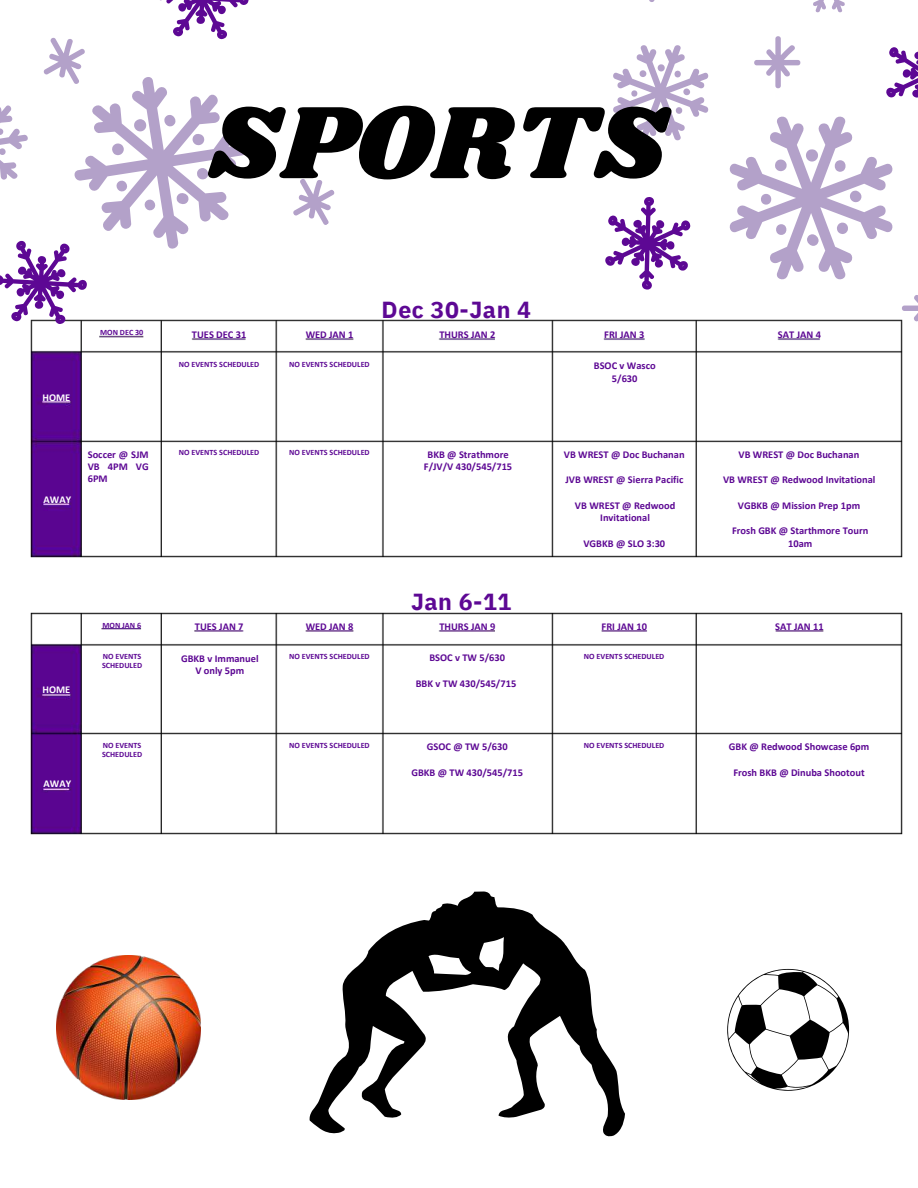
<style>
.page{position:relative;width:918px;height:1188px;background:#fff}
.page>*{position:absolute;margin:0;border:0;box-sizing:border-box;transform-origin:0 0}
.t1{font:106.5px "Shrikhand";color:#000}
.t2{font:700 23.25px "IBM Plex Sans";letter-spacing:.025em;color:#5d0894}
.t3{font:700 10.5px/12.1px "Calibri";color:#5d0894;text-align:center}
.t4{font:700 10.5px "Calibri";color:#fff}
.t5{font:700 8.1px/9.6px "Calibri";color:#5d0894}
</style>
<div class="page">
<img style="left:30px;top:319px;width:873px;height:239px">
<img style="left:30px;top:612px;width:873px;height:223px">
<svg style="left:160px;top:0;width:89px;height:40px"></svg>
<svg style="left:0;top:240px;width:101px;height:105px"></svg>
<svg style="left:293px;top:179px;width:42px;height:46px"></svg>
<svg style="left:0;top:37px;width:73px;height:143px"></svg>
<svg style="left:46px;top:48px;width:201px;height:229px"></svg>
<svg style="left:110px;top:141px;width:16px;height:16px"></svg>
<svg style="left:132px;top:117px;width:16px;height:17px"></svg>
<svg style="left:162px;top:113px;width:15px;height:15px"></svg>
<svg style="left:190px;top:132px;width:16px;height:15px"></svg>
<svg style="left:195px;top:166px;width:15px;height:16px"></svg>
<svg style="left:175px;top:191px;width:16px;height:16px"></svg>
<svg style="left:141px;top:197px;width:18px;height:16px"></svg>
<svg style="left:113px;top:178px;width:17px;height:16px"></svg>
<svg style="left:605px;top:197px;width:85px;height:93px"></svg>
<svg style="left:613px;top:45px;width:96px;height:96px"></svg>
<svg style="left:813px;top:0;width:32px;height:13px"></svg>
<svg style="left:727px;top:36px;width:191px;height:298px"></svg>
<img style="left:57px;top:956px;width:144px;height:144px">
<svg style="left:309px;top:891px;width:316px;height:246px"></svg>
<svg style="left:727px;top:969px;width:122px;height:122px"></svg>
<h1 class="t1" style="left:209px;top:69px;width:461px">SPORTS</h1>
<p class="t5" style="left:100px;top:329px;width:45px">MON DEC 30</p>
<p class="t4" style="left:43px;top:393px;width:29px">HOME</p>
<p class="t4" style="left:44px;top:495px;width:29px">AWAY</p>
<p class="t3" style="left:88px;top:449px;width:62px;text-align:justify">Soccer @ SJM VB 4PM VG 6PM</p>
<p class="t3" style="left:192px;top:329px;width:56px">TUES DEC 31</p>
<p class="t5" style="left:179px;top:360px;width:82px">NO EVENTS SCHEDULED</p>
<p class="t3" style="left:306px;top:329px;width:49px">WED JAN 1</p>
<p class="t5" style="left:289px;top:360px;width:82px">NO EVENTS SCHEDULED</p>
<h2 class="t2" style="left:382px;top:294px;width:151px">Dec 30-Jan 4</h2>
<p class="t3" style="left:439px;top:329px;width:58px">THURS JAN 2</p>
<p class="t5" style="left:179px;top:449px;width:82px">NO EVENTS SCHEDULED</p>
<p class="t5" style="left:289px;top:449px;width:82px">NO EVENTS SCHEDULED</p>
<p class="t3" style="left:424px;top:449px;width:90px">BKB @ Strathmore<br>F/JV/V 430/545/715</p>
<p class="t4" style="left:43px;top:685px;width:29px">HOME</p>
<p class="t4" style="left:44px;top:779px;width:29px">AWAY</p>
<p class="t5" style="left:102px;top:621px;width:40px">MON JAN 6</p>
<p class="t5" style="left:102px;top:652px;width:42px">NO EVENTS<br>SCHEDULED</p>
<p class="t5" style="left:102px;top:741px;width:42px">NO EVENTS<br>SCHEDULED</p>
<p class="t3" style="left:195px;top:622px;width:50px">TUES JAN 7</p>
<p class="t3" style="left:181px;top:653px;width:79px">GBKB v Immanuel<br>V only 5pm</p>
<p class="t3" style="left:306px;top:622px;width:49px">WED JAN 8</p>
<p class="t5" style="left:289px;top:652px;width:82px">NO EVENTS SCHEDULED</p>
<p class="t5" style="left:289px;top:741px;width:82px">NO EVENTS SCHEDULED</p>
<h2 class="t2" style="left:411px;top:586px;width:102px">Jan 6-11</h2>
<p class="t3" style="left:439px;top:622px;width:58px">THURS JAN 9</p>
<p class="t3" style="left:429px;top:653px;width:77px">BSOC v TW 5/630</p>
<p class="t3" style="left:416px;top:678px;width:102px">BBK v TW 430/545/715</p>
<p class="t3" style="left:427px;top:741px;width:82px">GSOC @ TW 5/630</p>
<p class="t3" style="left:411px;top:767px;width:113px">GBKB @ TW 430/545/715</p>
<p class="t3" style="left:604px;top:329px;width:42px">FRI JAN 3</p>
<p class="t3" style="left:594px;top:361px;width:63px">BSOC v Wasco<br>5/630</p>
<p class="t3" style="left:564px;top:449px;width:122px">VB WREST @ Doc Buchanan</p>
<p class="t3" style="left:566px;top:475px;width:119px">JVB WREST @ Sierra Pacific</p>
<p class="t3" style="left:575px;top:500px;width:102px">VB WREST @ Redwood<br>Invitational</p>
<p class="t3" style="left:583px;top:538px;width:83px">VGBKB @ SLO 3:30</p>
<p class="t3" style="left:602px;top:622px;width:47px">FRI JAN 10</p>
<p class="t5" style="left:584px;top:652px;width:82px">NO EVENTS SCHEDULED</p>
<p class="t5" style="left:584px;top:741px;width:82px">NO EVENTS SCHEDULED</p>
<p class="t3" style="left:778px;top:329px;width:45px">SAT JAN 4</p>
<p class="t3" style="left:739px;top:449px;width:122px">VB WREST @ Doc Buchanan</p>
<p class="t3" style="left:723px;top:475px;width:154px">VB WREST @ Redwood Invitational</p>
<p class="t3" style="left:738px;top:500px;width:124px">VGBKB @ Mission Prep 1pm</p>
<p class="t3" style="left:732px;top:526px;width:138px">Frosh GBK @ Starthmore Tourn<br>10am</p>
<p class="t3" style="left:775px;top:622px;width:50px">SAT JAN 11</p>
<p class="t3" style="left:729px;top:741px;width:142px">GBK @ Redwood Showcase 6pm</p>
<p class="t3" style="left:733px;top:767px;width:133px">Frosh BKB @ Dinuba Shootout</p>
</div>
